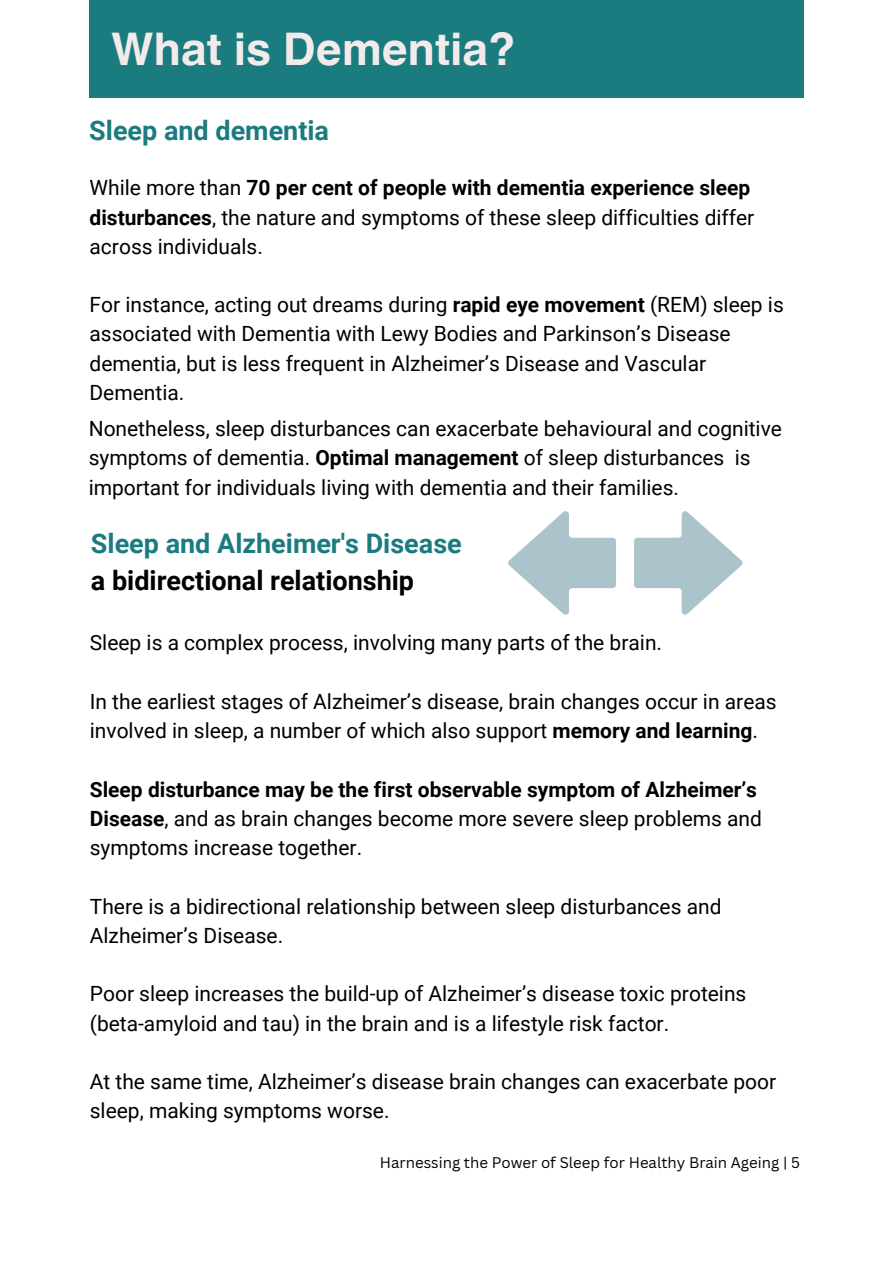
<style>
.page{position:relative;width:893px;height:1264px;background:#fff}
.page>*{position:absolute;margin:0;border:0;box-sizing:border-box;transform-origin:0 0}
.t1{font:700 45px "Helvetica World";color:#f3ebeb}
.t2{font:700 27px "Roboto";color:#1a7c7f}
.t3{font:700 27px "Roboto";color:#000}
.t4{font:21px/29.2px "Roboto";color:#000}
.t5{font:15px "Canva Sans";color:#000}
.s1{font-weight:700}
</style>
<div class="page">
<div style="left:89px;top:0;width:714px;height:97px;background:#1a7c7f"></div>
<svg style="left:634px;top:511px;width:108px;height:104px"></svg>
<svg style="left:508px;top:511px;width:108px;height:104px"></svg>
<p class="t1" style="left:111px;top:13px;width:405px">What is Dementia?</p>
<p class="t2" style="left:89px;top:115px;width:241px">Sleep and dementia</p>
<p class="t4" style="left:89px;top:173px;width:666px">While more than <span class="s1">70 per cent of people with dementia experience sleep disturbances</span>, the nature and symptoms of these sleep difficulties differ across individuals.</p>
<p class="t4" style="left:89px;top:290px;width:695px">For instance, acting out dreams during <span class="s1">rapid eye movement</span> (REM) sleep is associated with Dementia with Lewy Bodies and Parkinson’s Disease dementia, but is less frequent in Alzheimer’s Disease and Vascular Dementia.</p>
<p class="t4" style="left:89px;top:414px;width:694px">Nonetheless, sleep disturbances can exacerbate behavioural and cognitive symptoms of dementia. <span class="s1">Optimal management</span> of sleep disturbances is important for individuals living with dementia and their families.</p>
<p class="t2" style="left:91px;top:528px;width:372px">Sleep and Alzheimer's Disease</p>
<p class="t3" style="left:91px;top:565px;width:325px">a bidirectional relationship</p>
<p class="t4" style="left:90px;top:628px;width:573px">Sleep is a complex process, involving many parts of the brain.</p>
<p class="t4" style="left:90px;top:687px;width:688px">In the earliest stages of Alzheimer’s disease, brain changes occur in areas involved in sleep, a number of which also support <span class="s1">memory and learning</span>.</p>
<p class="t4" style="left:90px;top:774px;width:673px"><span class="s1">Sleep disturbance may be the first observable symptom of Alzheimer’s<br>Disease</span>, and as brain changes become more severe sleep problems and symptoms increase together.</p>
<p class="t4" style="left:90px;top:891px;width:633px">There is a bidirectional relationship between sleep disturbances and<br>Alzheimer’s Disease.</p>
<p class="t4" style="left:90px;top:979px;width:658px">Poor sleep increases the build-up of Alzheimer’s disease toxic proteins (beta-amyloid and tau) in the brain and is a lifestyle risk factor.</p>
<p class="t4" style="left:90px;top:1067px;width:687px">At the same time, Alzheimer’s disease brain changes can exacerbate poor sleep, making symptoms worse.</p>
<p class="t5" style="left:380px;top:1151px;width:421px">Harnessing the Power of Sleep for Healthy Brain Ageing | 5</p>
</div>
